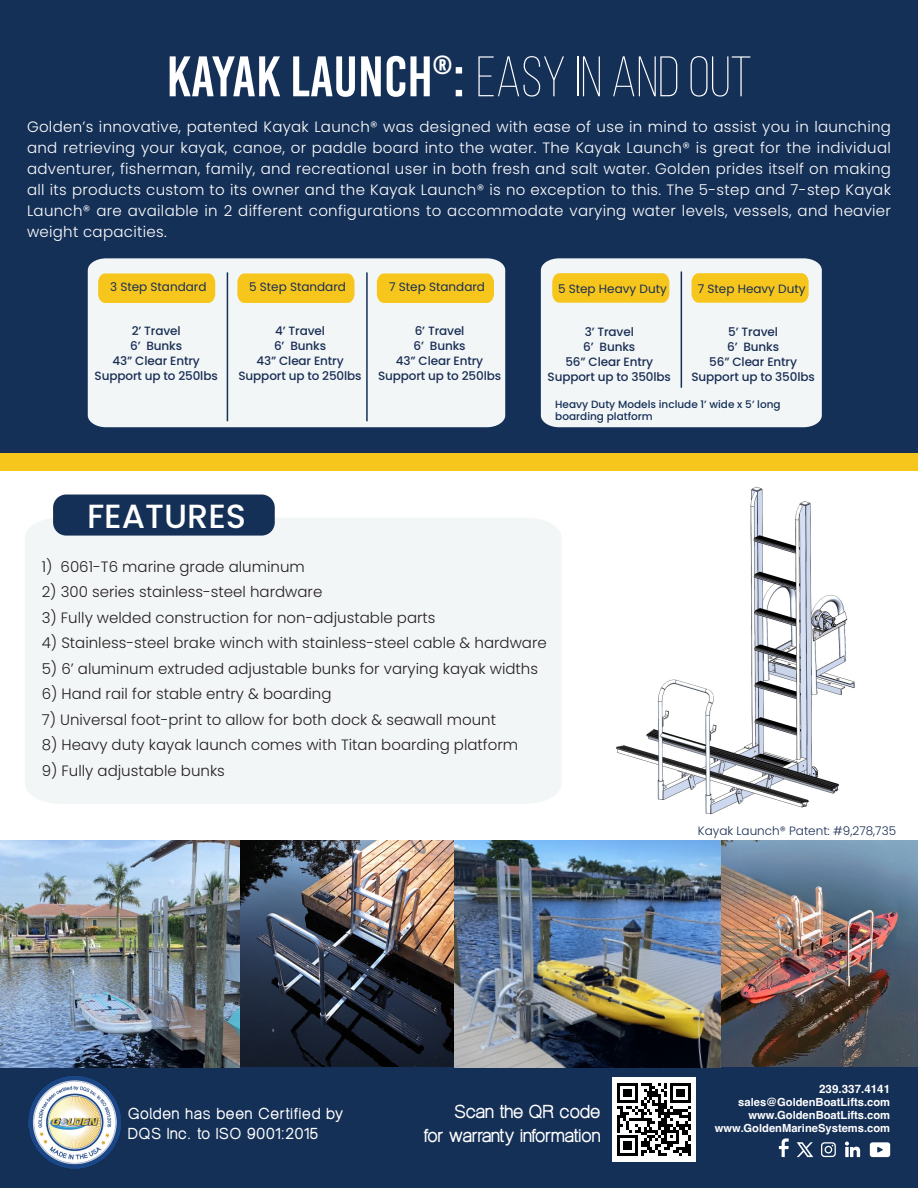
<style>
.page{position:relative;width:918px;height:1188px;background:#fff}
.page>*{position:absolute;margin:0;border:0;box-sizing:border-box;transform-origin:0 0}
.t1{font:57px "Bebas Kai";color:#fff}
.t2{font:500 33.45px "Poppins";color:#fff}
.t3{font:500 19.5px "Neuvetica";color:#fff}
.t4{font:500 16.5px "Neuvetica";letter-spacing:.05em;color:#fff}
.t5{font:300 15px/21px "Poppins";letter-spacing:.02em;color:#fff;text-align:justify}
.t6{font:300 15px "Poppins";color:#231f20}
.t7{font:500 12px "Poppins";letter-spacing:-.01em;color:#192e54}
.t8{font:12px "Poppins";color:#192e54}
.t9{font:300 12px "Poppins";color:#192e54}
.t10{font:700 11.55px "Helvetica";color:#fff}
.t11{font:700 11.25px "Helvetica";color:#fff}
.t12{font:500 10.5px/12.6px "Poppins";color:#153057}
.s1{font-family:"Bebas Neue";font-weight:300}
</style>
<div class="page">
<div style="left:0;top:0;width:918px;height:453px;background:#153057"></div>
<img style="left:0;top:840px;width:918px;height:228px">
<div style="left:0;top:1068px;width:918px;height:120px;background:#153057"></div>
<div style="left:25px;top:518px;width:536px;height:285px;background:#f3f6f7"></div>
<div style="left:53px;top:495px;width:222px;height:41px;background:#153057;border-radius:13px"></div>
<img style="left:616px;top:486px;width:239px;height:329px">
<div style="left:0;top:453px;width:918px;height:18px;background:#f7c61d"></div>
<div style="left:612px;top:1078px;width:84px;height:83px;background:#fff"></div>
<svg style="left:617px;top:1083px;width:74px;height:73px"></svg>
<img style="left:28px;top:1075px;width:93px;height:94px">
<svg style="left:845px;top:1142px;width:15px;height:15px"></svg>
<svg style="left:821px;top:1142px;width:15px;height:15px"></svg>
<svg style="left:870px;top:1142px;width:20px;height:15px"></svg>
<svg style="left:797px;top:1142px;width:16px;height:15px"></svg>
<svg style="left:779px;top:1138px;width:10px;height:19px"></svg>
<div style="left:88px;top:258px;width:417px;height:169px;background:#f3f6f7"></div>
<div style="left:98px;top:273px;width:117px;height:30px;background:#f7c61d"></div>
<div style="left:237px;top:273px;width:118px;height:30px;background:#f7c61d"></div>
<div style="left:377px;top:273px;width:117px;height:30px;background:#f7c61d"></div>
<hr style="left:227px;top:272px;width:1px;height:149px;background:#153057">
<hr style="left:366px;top:272px;width:2px;height:149px;background:#153057">
<div style="left:541px;top:258px;width:281px;height:169px;background:#f3f6f7"></div>
<svg style="left:552px;top:273px;width:117px;height:30px;background:#f6c724"></svg>
<svg style="left:692px;top:273px;width:117px;height:30px;background:#f6c724"></svg>
<hr style="left:681px;top:271px;width:1px;height:117px;background:#153057">
<p class="t1" style="left:166px;top:46px;width:587px">KAYAK LAUNCH<sup>®</sup>: <span class="s1">EASY IN AND OUT</span></p>
<p class="t5" style="left:27px;top:116px;width:866px">Golden’s innovative, patented Kayak Launch® was designed with ease of use in mind to assist you in launching and retrieving your kayak, canoe, or paddle board into the water. The Kayak Launch® is great for the individual adventurer, fisherman, family, and recreational user in both fresh and salt water. Golden prides itself on making all its products custom to its owner and the Kayak Launch® is no exception to this. The 5-step and 7-step Kayak Launch® are available in 2 different configurations to accommodate varying water levels, vessels, and heavier weight capacities.</p>
<p class="t8" style="left:110px;top:280px;width:98px">3 Step Standard</p>
<p class="t8" style="left:249px;top:280px;width:98px">5 Step Standard</p>
<p class="t7" style="left:132px;top:324px;width:50px">2’ Travel</p>
<p class="t7" style="left:130px;top:339px;width:54px">6’ Bunks</p>
<p class="t7" style="left:113px;top:354px;width:89px">43” Clear Entry</p>
<p class="t7" style="left:95px;top:369px;width:125px">Support up to 250lbs</p>
<p class="t7" style="left:275px;top:324px;width:51px">4’ Travel</p>
<p class="t7" style="left:274px;top:339px;width:54px">6’ Bunks</p>
<p class="t7" style="left:256px;top:354px;width:89px">43” Clear Entry</p>
<p class="t7" style="left:239px;top:369px;width:125px">Support up to 250lbs</p>
<p class="t8" style="left:389px;top:280px;width:97px">7 Step Standard</p>
<p class="t7" style="left:415px;top:324px;width:51px">6’ Travel</p>
<p class="t7" style="left:414px;top:339px;width:54px">6’ Bunks</p>
<p class="t7" style="left:396px;top:354px;width:89px">43” Clear Entry</p>
<p class="t7" style="left:378px;top:369px;width:125px">Support up to 250lbs</p>
<p class="t8" style="left:558px;top:281px;width:110px">5 Step Heavy Duty</p>
<p class="t8" style="left:698px;top:281px;width:109px">7 Step Heavy Duty</p>
<p class="t7" style="left:728px;top:325px;width:51px">5’ Travel</p>
<p class="t7" style="left:727px;top:340px;width:54px">6’ Bunks</p>
<p class="t7" style="left:709px;top:355px;width:89px">56” Clear Entry</p>
<p class="t7" style="left:692px;top:370px;width:125px">Support up to 350lbs</p>
<p class="t7" style="left:585px;top:325px;width:51px">3’ Travel</p>
<p class="t7" style="left:583px;top:340px;width:54px">6’ Bunks</p>
<p class="t7" style="left:565px;top:355px;width:89px">56” Clear Entry</p>
<p class="t7" style="left:548px;top:370px;width:125px">Support up to 350lbs</p>
<p class="t12" style="left:555px;top:398px;width:227px">Heavy Duty Models include 1’ wide x 5’ long boarding platform</p>
<h2 class="t2" style="left:87px;top:497px;width:161px">FEATURES</h2>
<p class="t6" style="left:42px;top:558px;width:265px">1) 6061-T6 marine grade aluminum</p>
<p class="t6" style="left:42px;top:583px;width:282px">2) 300 series stainless-steel hardware</p>
<p class="t6" style="left:42px;top:609px;width:395px">3) Fully welded construction for non-adjustable parts</p>
<p class="t6" style="left:42px;top:634px;width:507px">4) Stainless-steel brake winch with stainless-steel cable &amp; hardware</p>
<p class="t6" style="left:42px;top:660px;width:498px">5) 6’ aluminum extruded adjustable bunks for varying kayak widths</p>
<p class="t6" style="left:42px;top:685px;width:291px">6) Hand rail for stable entry &amp; boarding</p>
<p class="t6" style="left:42px;top:711px;width:456px">7) Universal foot-print to allow for both dock &amp; seawall mount</p>
<p class="t6" style="left:42px;top:736px;width:478px">8) Heavy duty kayak launch comes with Titan boarding platform</p>
<p class="t6" style="left:42px;top:762px;width:185px">9) Fully adjustable bunks</p>
<p class="t4" style="left:128px;top:1104px;width:217px">Golden has been Certified by</p>
<p class="t4" style="left:128px;top:1124px;width:192px">DQS Inc. to ISO 9001:2015</p>
<p class="t3" style="left:455px;top:1101px;width:148px">Scan the QR code</p>
<p class="t3" style="left:423px;top:1124px;width:179px">for warranty information</p>
<p class="t9" style="left:698px;top:824px;width:200px">Kayak Launch® Patent: #9,278,735</p>
<p class="t10" style="left:819px;top:1081px;width:73px">239.337.4141</p>
<p class="t11" style="left:715px;top:1122px;width:177px">www.GoldenMarineSystems.com</p>
<p class="t11" style="left:738px;top:1095px;width:153px">sales@GoldenBoatLifts.com</p>
<p class="t11" style="left:748px;top:1108px;width:143px">www.GoldenBoatLifts.com</p>
</div>
